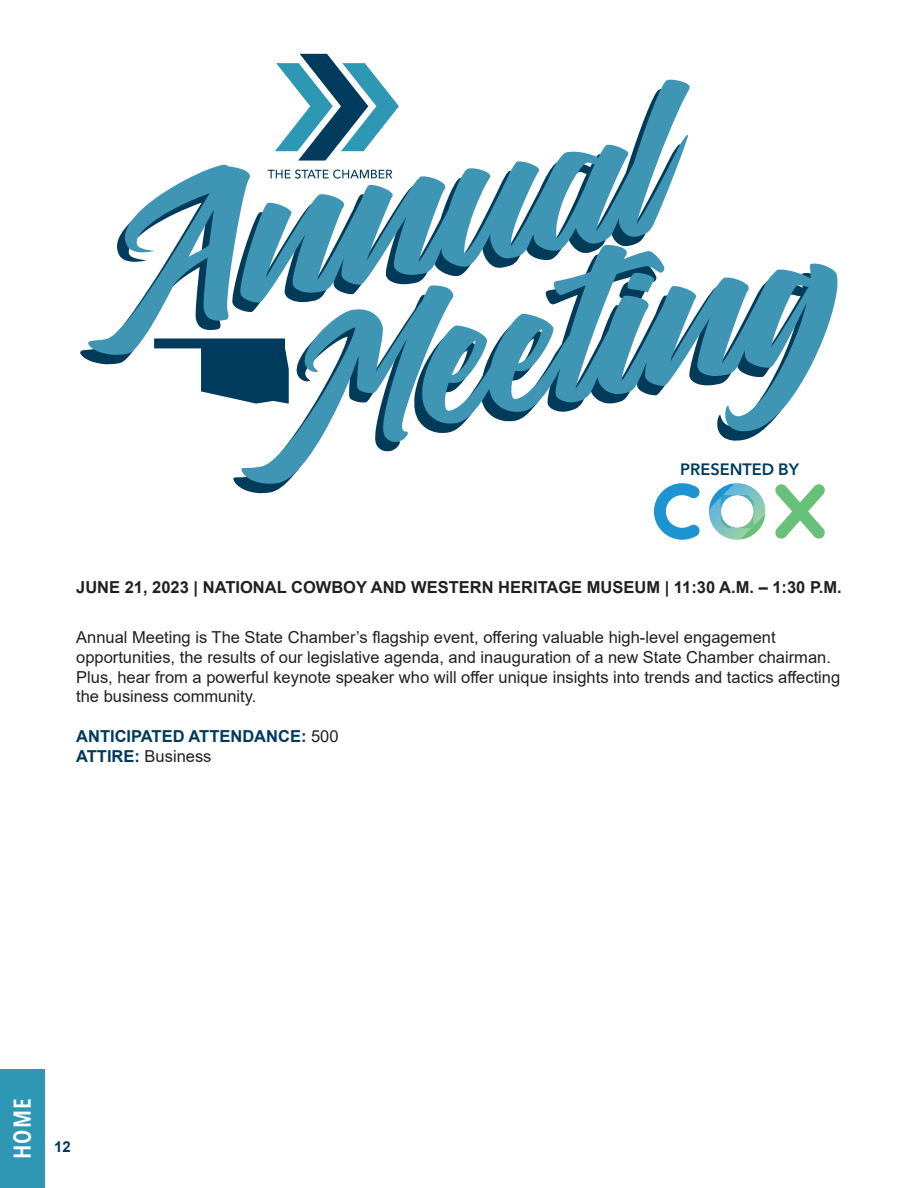
<style>
.page{position:relative;width:918px;height:1188px;background:#fff}
.page>*{position:absolute;margin:0;border:0;box-sizing:border-box;transform-origin:0 0}
.Heading{font:600 condensed 24.15px "Avenir Next LT Pro";color:#fff}
.t1{font:16.5px/19.8px "Arial";color:#231f20}
.Regular_Text{font:700 16.5px "Arial";color:#231f20}
.t2{font:700 16.5px "Arial";color:#003a5d}
.t3{font:600 16.35px "Avenir Next LT Pro";color:#003a5d}
.t4{font:700 15px "Arial";color:#003a5d}
.s1{font-weight:400;color:#231f20}
.s2{font-weight:700;color:#003a5d}
</style>
<div class="page">
<svg style="left:718px;top:431px;width:44px;height:10px"></svg>
<svg style="left:454px;top:80px;width:236px;height:165px"></svg>
<svg style="left:454px;top:245px;width:384px;height:186px"></svg>
<svg style="left:80px;top:54px;width:374px;height:439px"></svg>
<svg style="left:775px;top:484px;width:50px;height:55px"></svg>
<svg style="left:709px;top:483px;width:56px;height:57px"></svg>
<svg style="left:654px;top:483px;width:46px;height:57px"></svg>
<div style="left:0;top:1070px;width:45px;height:118px;background:#2e97b4"></div>
<p class="t3" style="left:680px;top:459px;width:120px">PRESENTED BY</p>
<p class="Regular_Text" style="left:76px;top:576px;width:767px">JUNE 21, 2023 | NATIONAL COWBOY AND WESTERN HERITAGE MUSEUM | 11:30 A.M. – 1:30 P.M.</p>
<p class="t1" style="left:76px;top:627px;width:766px">Annual Meeting is The State Chamber’s flagship event, offering valuable high-level engagement opportunities, the results of our legislative agenda, and inauguration of a new State Chamber chairman.<br>Plus, hear from a powerful keynote speaker who will offer unique insights into trends and tactics affecting the business community.</p>
<p class="t2" style="left:76px;top:725px;width:264px">ANTICIPATED ATTENDANCE: <span class="s1">500</span></p>
<p class="t1" style="left:76px;top:746px;width:137px"><span class="s2">ATTIRE:</span> Business</p>
<p class="Heading" style="left:8px;top:1159px;width:62px;rotate:-90deg">HOME</p>
<p class="t4" style="left:54px;top:1137px;width:18px">12</p>
</div>
